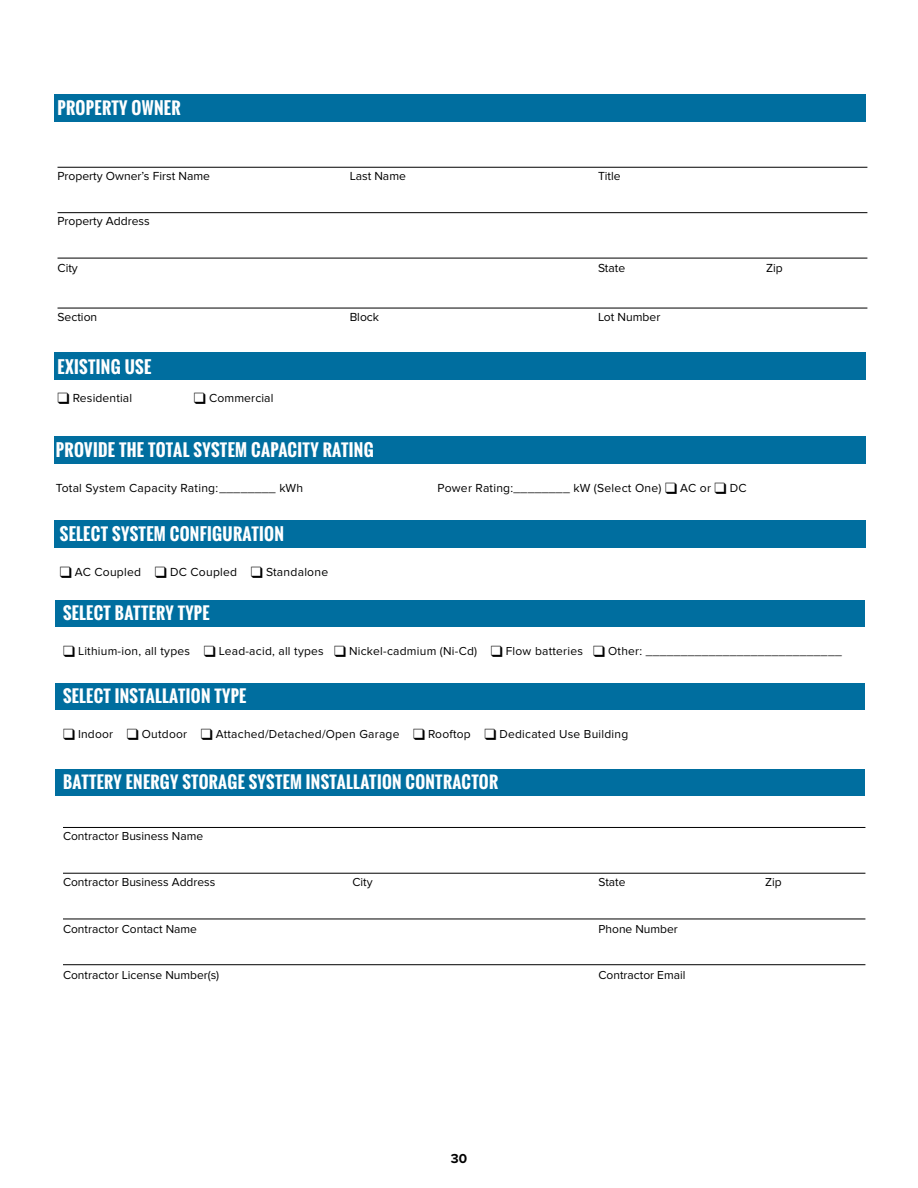
<style>
.page{position:relative;width:918px;height:1188px;background:#fff}
.page>*{position:absolute;margin:0;border:0;box-sizing:border-box;transform-origin:0 0}
.t1{font:700 16.65px "Oswald";letter-spacing:.02em;color:#fff}
.t2{font:700 16.5px "Oswald";letter-spacing:.02em;color:#fff}
.t3{font:700 13.5px "Proxima Nova";color:#000}
.t4{font:12.15px "Proxima Nova";letter-spacing:.005em;color:#000}
.t5{font:12px "Proxima Nova";letter-spacing:.02em;color:#000}
.t6{font:12px "Proxima Nova";color:#000}
</style>
<div class="page">
<div style="left:54px;top:436px;width:812px;height:28px;background:#006e9f"></div>
<div style="left:54px;top:352px;width:812px;height:28px;background:#006e9f"></div>
<div style="left:54px;top:95px;width:812px;height:27px;background:#006e9f"></div>
<hr style="left:58px;top:167px;width:809px;height:1px;background:#000">
<hr style="left:58px;top:212px;width:809px;height:1px;background:#000">
<hr style="left:58px;top:258px;width:809px;height:1px;background:#000">
<hr style="left:58px;top:308px;width:809px;height:1px;background:#000">
<div style="left:54px;top:520px;width:812px;height:28px;background:#006e9f"></div>
<div style="left:55px;top:600px;width:810px;height:27px;background:#006e9f"></div>
<div style="left:55px;top:683px;width:810px;height:27px;background:#006e9f"></div>
<div style="left:55px;top:769px;width:810px;height:27px;background:#006e9f"></div>
<hr style="left:63px;top:827px;width:802px;height:1px;background:#000">
<hr style="left:63px;top:873px;width:802px;height:1px;background:#000">
<hr style="left:63px;top:919px;width:802px;height:1px;background:#000">
<hr style="left:63px;top:964px;width:802px;height:1px;background:#000">
<p class="t1" style="left:58px;top:96px;width:125px">PROPERTY OWNER</p>
<p class="t4" style="left:58px;top:169px;width:154px">Property Owner’s First Name</p>
<p class="t4" style="left:350px;top:169px;width:58px">Last Name</p>
<p class="t4" style="left:598px;top:169px;width:24px">Title</p>
<p class="t4" style="left:58px;top:214px;width:94px">Property Address</p>
<p class="t4" style="left:58px;top:261px;width:22px">City</p>
<p class="t4" style="left:598px;top:261px;width:29px">State</p>
<p class="t4" style="left:766px;top:261px;width:18px">Zip</p>
<p class="t4" style="left:58px;top:310px;width:41px">Section</p>
<p class="t4" style="left:350px;top:310px;width:31px">Block</p>
<p class="t4" style="left:598px;top:310px;width:64px">Lot Number</p>
<p class="t1" style="left:58px;top:354px;width:95px">EXISTING USE</p>
<p class="t4" style="left:58px;top:391px;width:76px">❑ Residential</p>
<p class="t4" style="left:194px;top:391px;width:81px">❑ Commercial</p>
<p class="t1" style="left:56px;top:437px;width:319px">PROVIDE THE TOTAL SYSTEM CAPACITY RATING</p>
<p class="t4" style="left:56px;top:481px;width:249px">Total System Capacity Rating: ________ kWh</p>
<p class="t4" style="left:437px;top:481px;width:311px">Power Rating:________ kW (Select One) ❑ AC or ❑ DC</p>
<p class="t1" style="left:60px;top:521px;width:226px">SELECT SYSTEM CONFIGURATION</p>
<p class="t4" style="left:60px;top:565px;width:270px">❑ AC Coupled ❑ DC Coupled ❑ Standalone</p>
<p class="t2" style="left:63px;top:601px;width:148px">SELECT BATTERY TYPE</p>
<p class="t5" style="left:63px;top:644px;width:780px">❑ Lithium-ion, all types ❑ Lead-acid, all types ❑ Nickel-cadmium (Ni-Cd) ❑ Flow batteries ❑ Other: ____________________________</p>
<p class="t2" style="left:63px;top:684px;width:185px">SELECT INSTALLATION TYPE</p>
<p class="t5" style="left:63px;top:727px;width:567px">❑ Indoor ❑ Outdoor ❑ Attached/Detached/Open Garage ❑ Rooftop ❑ Dedicated Use Building</p>
<p class="t2" style="left:63px;top:769px;width:437px">BATTERY ENERGY STORAGE SYSTEM INSTALLATION CONTRACTOR</p>
<p class="t6" style="left:63px;top:829px;width:142px">Contractor Business Name</p>
<p class="t6" style="left:63px;top:875px;width:154px">Contractor Business Address</p>
<p class="t6" style="left:353px;top:875px;width:22px">City</p>
<p class="t6" style="left:599px;top:875px;width:28px">State</p>
<p class="t6" style="left:765px;top:875px;width:18px">Zip</p>
<p class="t6" style="left:63px;top:922px;width:136px">Contractor Contact Name</p>
<p class="t6" style="left:599px;top:922px;width:81px">Phone Number</p>
<p class="t6" style="left:63px;top:968px;width:158px">Contractor License Number(s)</p>
<p class="t6" style="left:599px;top:968px;width:89px">Contractor Email</p>
<p class="t3" style="left:451px;top:1148px;width:18px">30</p>
</div>
